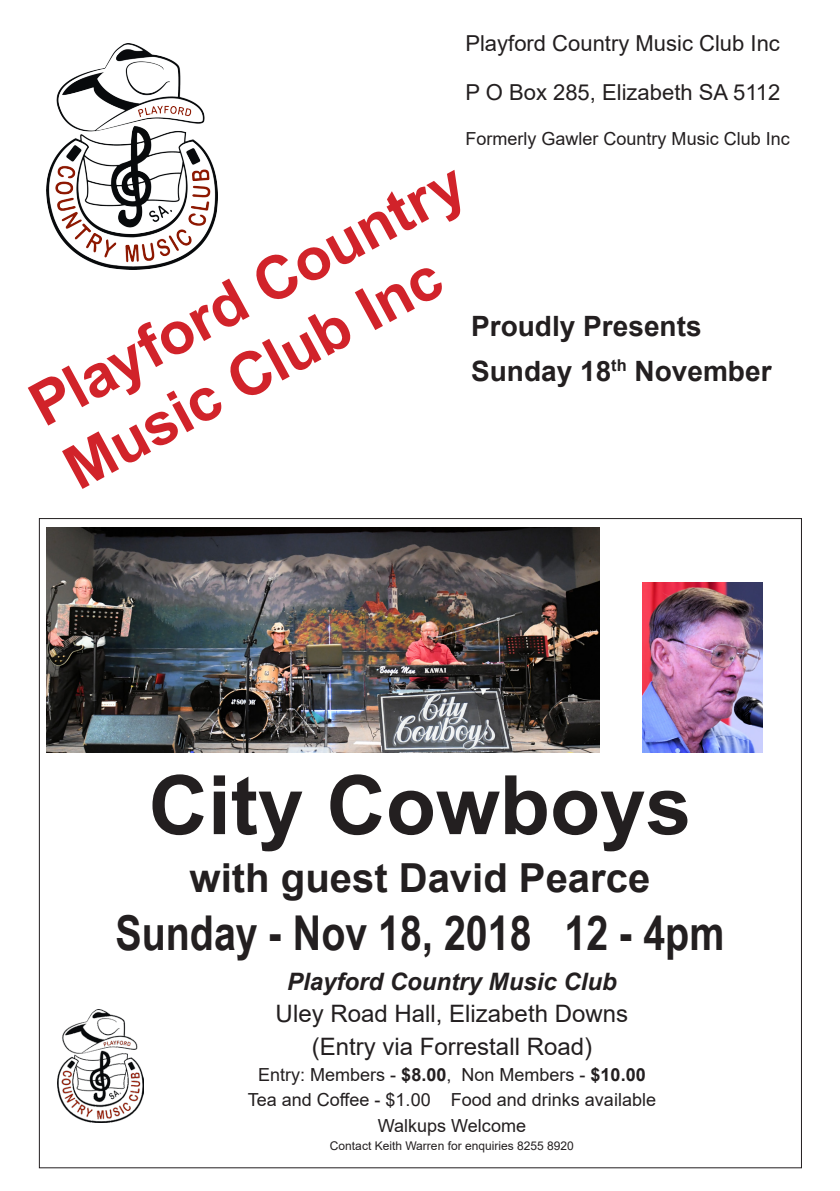
<style>
.page{position:relative;width:840px;height:1191px;background:#fff}
.page>*{position:absolute;margin:0;border:0;box-sizing:border-box;transform-origin:0 0}
.t1{font:700 82px "Arial";color:#231f20}
.t2{font:700 60px/72px "Arial";color:#d1232a}
.t3{font:700 48px "Arial Narrow";color:#231f20}
.t4{font:700 40px "Arial";color:#231f20}
.t5{font:700 28px/45px "Arial";color:#231f20}
.t6{font:24px/32.8px "Arial";color:#231f20;text-align:center}
.t7{font:italic 700 24px "Arial";color:#231f20}
.t8{font:22px "Arial";color:#231f20}
.t9{font:18px/25.6px "Arial";color:#231f20;text-align:center}
.t10{font:12px "Arial";color:#231f20}
.s1{font-weight:700}
</style>
<div class="page">
<img style="left:58px;top:1009px;width:85px;height:113px">
<img style="left:46px;top:43px;width:171px;height:227px">
<img style="left:46px;top:527px;width:553px;height:225px">
<img style="left:642px;top:582px;width:119px;height:170px">
<p class="t8" style="left:465px;top:28px;width:316px">Playford Country Music Club Inc</p>
<p class="t8" style="left:465px;top:77px;width:316px">P O Box 285, Elizabeth SA 5112</p>
<p class="t9" style="left:465px;top:125px;width:326px">Formerly Gawler Country Music Club Inc</p>
<h2 class="t2" style="left:17px;top:380px;width:486px;rotate:-29deg">Playford Country<br>Music Club Inc</h2>
<h3 class="t5" style="left:471px;top:304px;width:302px">Proudly Presents<br>Sunday 18<sup>th</sup> November</h3>
<h1 class="t1" style="left:148px;top:747px;width:544px">City Cowboys</h1>
<h3 class="t4" style="left:189px;top:850px;width:462px">with guest David Pearce</h3>
<h3 class="t3" style="left:115px;top:896px;width:610px">Sunday - Nov 18, 2018 12 - 4pm</h3>
<h3 class="t7" style="left:287px;top:965px;width:331px">Playford Country Music Club</h3>
<h3 class="t6" style="left:275px;top:997px;width:354px">Uley Road Hall, Elizabeth Downs (Entry via Forrestall Road)</h3>
<p class="t9" style="left:248px;top:1061px;width:409px">Entry: Members - <span class="s1">$8.00</span>, Non Members - <span class="s1">$10.00<br></span>Tea and Coffee - $1.00 Food and drinks available<br>Walkups Welcome</p>
<p class="t10" style="left:330px;top:1137px;width:245px">Contact Keith Warren for enquiries 8255 8920</p>
</div>
